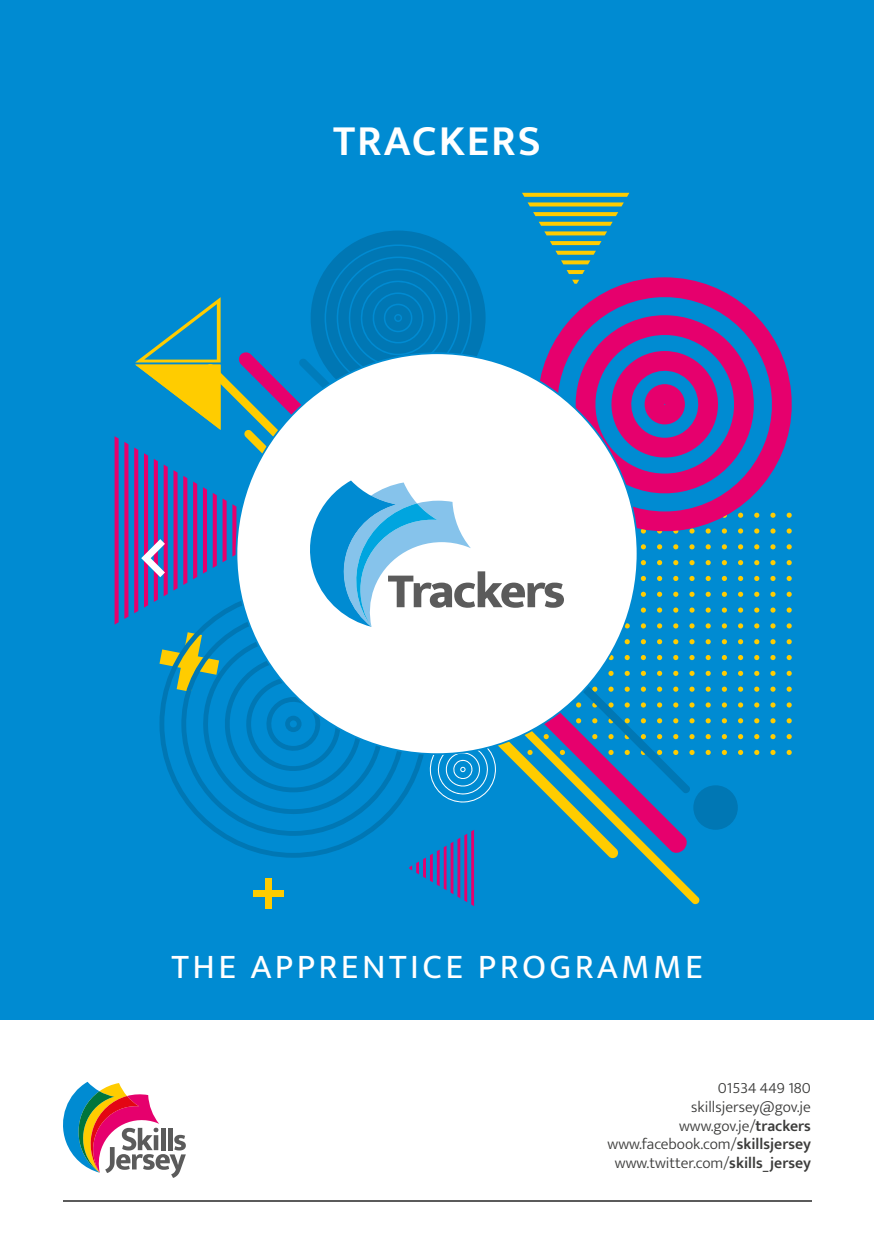
<style>
.page{position:relative;width:874px;height:1241px;background:#fff}
.page>*{position:absolute;margin:0;border:0;box-sizing:border-box;transform-origin:0 0}
.t1{font:600 43.75px "Mukta Vaani";letter-spacing:.045em;color:#fff}
.t2{font:35px "Mukta Vaani";letter-spacing:.1em;color:#fff}
.t3{font:300 15.75px/18.9px "Mukta Vaani";color:#3c3c3b;text-align:right}
.s1{font-weight:600}
</style>
<div class="page">
<div style="left:0;top:0;width:873px;height:1240px;background:#008bd2"></div>
<div style="left:0;top:1020px;width:873px;height:220px;background:#fff"></div>
<hr style="left:63px;top:1199px;width:747px;height:1px;background:#5b5b5b">
<svg style="left:786px;top:749px;width:5px;height:5px"></svg>
<svg style="left:770px;top:749px;width:5px;height:5px"></svg>
<svg style="left:786px;top:734px;width:5px;height:5px"></svg>
<svg style="left:770px;top:734px;width:5px;height:5px"></svg>
<svg style="left:786px;top:718px;width:5px;height:5px"></svg>
<svg style="left:770px;top:718px;width:5px;height:5px"></svg>
<svg style="left:786px;top:702px;width:5px;height:5px"></svg>
<svg style="left:770px;top:702px;width:5px;height:5px"></svg>
<svg style="left:786px;top:686px;width:5px;height:5px"></svg>
<svg style="left:770px;top:686px;width:5px;height:5px"></svg>
<svg style="left:786px;top:670px;width:5px;height:5px"></svg>
<svg style="left:770px;top:670px;width:5px;height:5px"></svg>
<svg style="left:786px;top:655px;width:5px;height:5px"></svg>
<svg style="left:770px;top:655px;width:5px;height:5px"></svg>
<svg style="left:786px;top:639px;width:5px;height:5px"></svg>
<svg style="left:770px;top:639px;width:5px;height:5px"></svg>
<svg style="left:786px;top:623px;width:5px;height:5px"></svg>
<svg style="left:770px;top:623px;width:5px;height:5px"></svg>
<svg style="left:786px;top:607px;width:5px;height:5px"></svg>
<svg style="left:770px;top:607px;width:5px;height:5px"></svg>
<svg style="left:786px;top:591px;width:5px;height:5px"></svg>
<svg style="left:770px;top:591px;width:5px;height:5px"></svg>
<svg style="left:786px;top:576px;width:5px;height:5px"></svg>
<svg style="left:770px;top:576px;width:5px;height:5px"></svg>
<svg style="left:786px;top:560px;width:5px;height:5px"></svg>
<svg style="left:770px;top:560px;width:5px;height:5px"></svg>
<svg style="left:786px;top:544px;width:5px;height:5px"></svg>
<svg style="left:770px;top:544px;width:5px;height:5px"></svg>
<div style="left:693px;top:785px;width:44px;height:44px;background:#0077b4;border-radius:50%"></div>
<svg style="left:114px;top:436px;width:14px;height:188px"></svg>
<svg style="left:522px;top:193px;width:107px;height:13px"></svg>
<svg style="left:533px;top:212px;width:85px;height:4px"></svg>
<svg style="left:539px;top:222px;width:73px;height:13px"></svg>
<svg style="left:196px;top:815px;width:75px;height:41px"></svg>
<svg style="left:761px;top:321px;width:31px;height:213px"></svg>
<div style="left:310px;top:230px;width:175px;height:175px;background:#0077b4;border-radius:50%"></div>
<svg style="left:277px;top:820px;width:422px;height:84px"></svg>
<svg style="left:271px;top:815px;width:347px;height:43px"></svg>
<svg style="left:359px;top:815px;width:328px;height:38px"></svg>
<div style="left:265px;top:878px;width:6px;height:30px;background:#fc0"></div>
<div style="left:253px;top:890px;width:30px;height:6px;background:#fc0"></div>
<svg style="left:134px;top:241px;width:627px;height:574px"></svg>
<svg style="left:63px;top:1081px;width:123px;height:96px"></svg>
<h1 class="t1" style="left:333px;top:114px;width:209px">TRACKERS</h1>
<h2 class="t2" style="left:171px;top:945px;width:532px">THE APPRENTICE PROGRAMME</h2>
<p class="t3" style="left:607px;top:1079px;width:205px">01534 449 180 skillsjersey@gov.je www.gov.je/<span class="s1">trackers </span>www.facebook.com/<span class="s1">skillsjersey </span>www.twitter.com/<span class="s1">skills_jersey</span></p>
</div>
